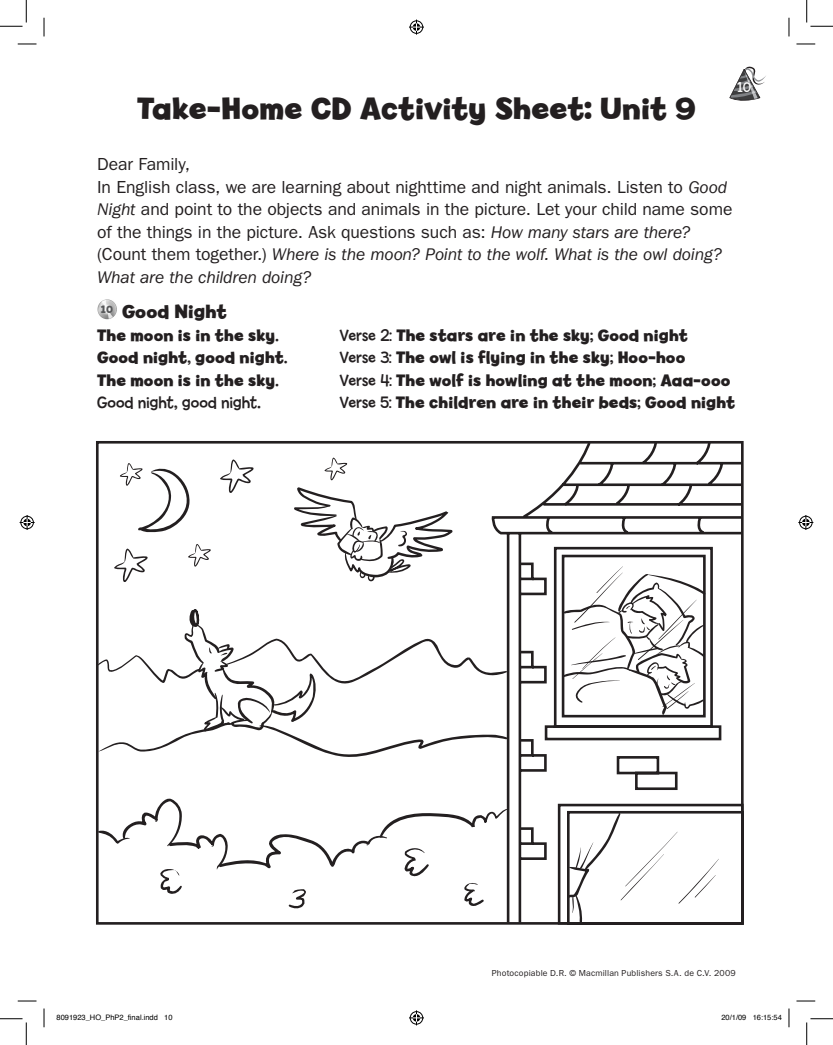
<style>
.page{position:relative;width:833px;height:1045px;background:#fff}
.page>*{position:absolute;margin:0;border:0;box-sizing:border-box;transform-origin:0 0}
.t1{font:700 32.5px "Billy Infant";letter-spacing:.005em;color:#231f20}
.t2{font:700 20px "Billy Infant";letter-spacing:.005em;color:#231f20}
.t3{font:17.5px/22.5px "ITC Franklin Gothic Std";letter-spacing:-.005em;color:#231f20}
.t4{font:700 17.5px/22.5px "Billy Infant";letter-spacing:.01em;color:#231f20}
.t5{font:500 15px "Billy Infant";color:#fff}
.t6{font:8.75px "ITC Franklin Gothic Std";letter-spacing:.015em;color:#231f20}
.t7{font:7.5px "Helvetica";color:#000}
.s1{font-style:italic}
.s2{font-weight:500}
</style>
<div class="page">
<svg style="left:729px;top:67px;width:37px;height:34px"></svg>
<img style="left:97px;top:299px;width:20px;height:20px">
<svg style="left:220px;top:459px;width:33px;height:34px"></svg>
<svg style="left:114px;top:548px;width:33px;height:34px"></svg>
<svg style="left:188px;top:544px;width:23px;height:22px"></svg>
<svg style="left:324px;top:457px;width:23px;height:23px"></svg>
<svg style="left:120px;top:463px;width:70px;height:70px"></svg>
<svg style="left:294px;top:487px;width:158px;height:94px"></svg>
<svg style="left:97px;top:609px;width:393px;height:151px"></svg>
<svg style="left:490px;top:441px;width:253px;height:483px"></svg>
<svg style="left:567px;top:813px;width:151px;height:110px"></svg>
<svg style="left:562px;top:566px;width:143px;height:149px"></svg>
<svg style="left:98px;top:797px;width:409px;height:112px"></svg>
<svg style="left:18px;top:43px;width:18px;height:2px"></svg>
<svg style="left:796px;top:43px;width:18px;height:2px"></svg>
<svg style="left:18px;top:1000px;width:18px;height:1px"></svg>
<svg style="left:796px;top:1000px;width:18px;height:1px"></svg>
<svg style="left:43px;top:18px;width:2px;height:18px"></svg>
<svg style="left:43px;top:1008px;width:2px;height:19px"></svg>
<svg style="left:788px;top:18px;width:1px;height:18px"></svg>
<svg style="left:788px;top:1008px;width:1px;height:19px"></svg>
<svg style="left:0;top:1px;width:27px;height:26px"></svg>
<svg style="left:0;top:1018px;width:27px;height:27px"></svg>
<svg style="left:806px;top:1px;width:25px;height:26px"></svg>
<svg style="left:806px;top:1018px;width:25px;height:27px"></svg>
<svg style="left:409px;top:20px;width:15px;height:15px"></svg>
<svg style="left:409px;top:1010px;width:15px;height:15px"></svg>
<svg style="left:20px;top:515px;width:15px;height:15px"></svg>
<svg style="left:798px;top:515px;width:14px;height:15px"></svg>
<p class="t5" style="left:737px;top:79px;width:16px">10</p>
<h1 class="t1" style="left:137px;top:90px;width:560px">Take-Home CD Activity Sheet: Unit 9</h1>
<p class="t3" style="left:97px;top:153px;width:636px">Dear Family,<br>In English class, we are learning about nighttime and night animals. Listen to <span class="s1">Good Night</span> and point to the objects and animals in the picture. Let your child name some of the things in the picture. Ask questions such as: <span class="s1">How many stars are there? </span>(Count them together.) <span class="s1">Where is the moon? Point to the wolf. What is the owl doing?<br>What are the children doing?</span></p>
<p class="t2" style="left:101px;top:300px;width:127px"><sup>10</sup> Good Night</p>
<p class="t4" style="left:97px;top:324px;width:192px">The moon is in the sky<span class="s2">.<br></span>Good night<span class="s2">,</span> good night<span class="s2">.<br></span>The moon is in the sky<span class="s2">.<br>Good night, good night.</span></p>
<p class="t4" style="left:339px;top:324px;width:397px"><span class="s2">Verse 2:</span> The stars are in the sky<span class="s2">;</span> Good night<br><span class="s2">Verse 3:</span> The owl is flying in the sky<span class="s2">;</span> Hoo-hoo<br><span class="s2">Verse 4:</span> The wolf is howling at the moon<span class="s2">;</span> Aaa-ooo <span class="s2">Verse 5:</span> The children are in their beds<span class="s2">;</span> Good night</p>
<p class="t6" style="left:491px;top:967px;width:245px">Photocopiable D.R. © Macmillan Publishers S.A. de C.V. 2009</p>
<p class="t7" style="left:56px;top:1014px;width:117px">8091923_HO_PhP2_final.indd 10</p>
<p class="t7" style="left:721px;top:1014px;width:62px">20/1/09 16:15:54</p>
</div>
